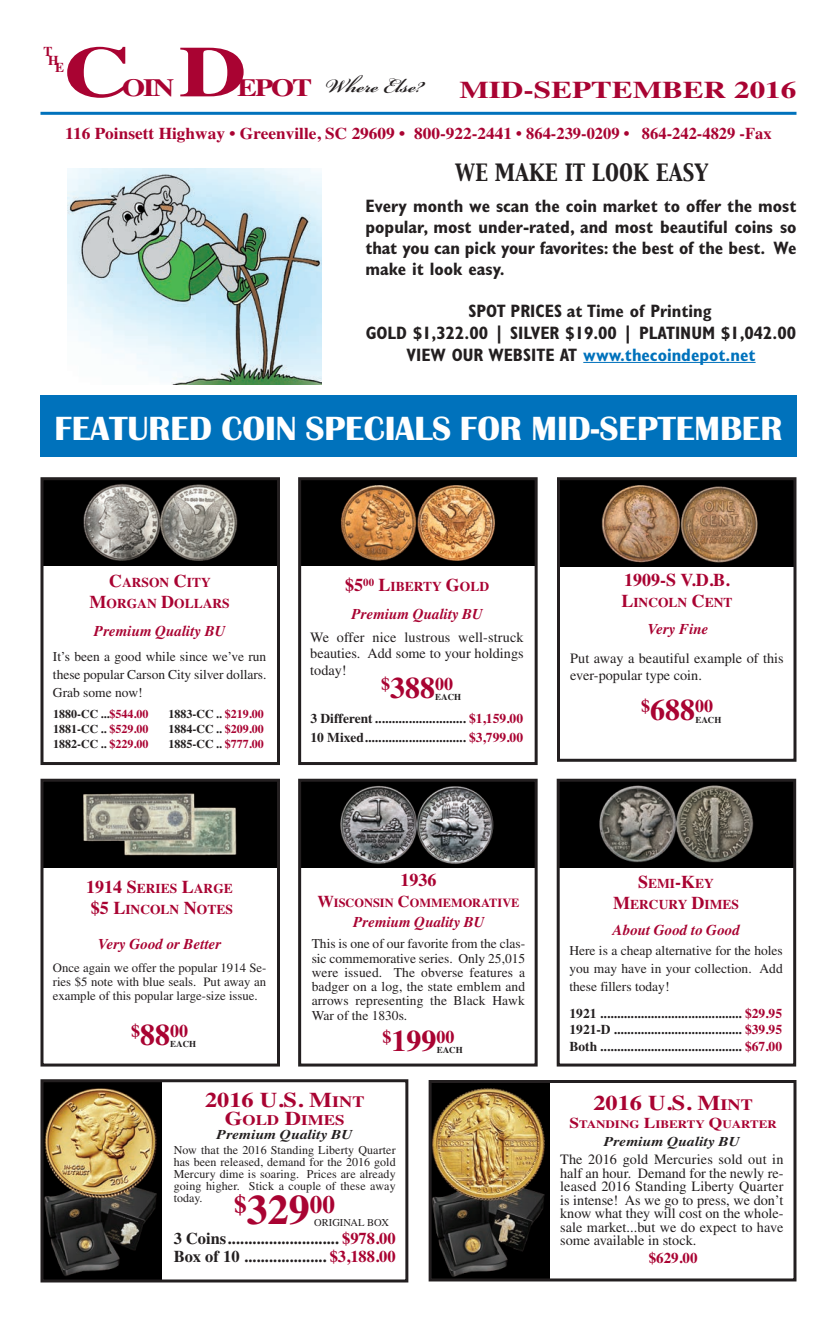
<style>
.page{position:relative;width:837px;height:1323px;background:#fff}
.page>*{position:absolute;margin:0;border:0;box-sizing:border-box;transform-origin:0 0}
.t1{font:700 72px "Times";color:#a90332;scale:1.3 1}
.t2{font:33px "Scotsdale";color:#fff}
.t3{font:700 30px "Bickham Script Std";color:#231f20}
.t4{font:700 25.2px "Times";color:#a90332}
.t5{font:700 24.75px "Times";letter-spacing:-.065em;color:#a90332;scale:1.2 1}
.t6{font:700 24px "Times";color:#a90332;scale:1.3 1}
.t7{font:700 21px "Times";color:#a90332;scale:1.16 1}
.t8{font:21px "Capitals";color:#231f20}
.t9{font:700 condensed 18px/21px "Gill Sans";color:#231f20;text-align:justify}
.t10{font:700 18px "Times";color:#a90332}
.t11{font:700 condensed 18px "Gill Sans";color:#0072bc}
.t12{font:700 16.5px "Times";color:#a90332;scale:1.05 1}
.t13{font:700 16.5px/18px "Times";color:#231f20}
.t14{font:italic 700 15px "Times";color:#a90332}
.t15{font:700 15px "Times";color:#a90332}
.t16{font:700 14.7px "Times";color:#a90332;scale:1.16 1}
.t17{font:14.25px/13.5px "Times";color:#231f20;text-align:justify}
.t18{font:13.5px/14.2px "Times";color:#231f20;text-align:justify}
.t19{font:700 13.5px/16.5px "Times";color:#231f20;text-align:justify}
.t20{font:700 13.5px/21px "Times";color:#a90332;text-align:center}
.t21{font:italic 700 13.5px "Times";color:#231f20;scale:1.15 1}
.t22{font:12.75px/14.2px "Times";color:#231f20;text-align:justify}
.t23{font:700 12.3px "Times";color:#a90332}
.t24{font:12px/12px "Times";letter-spacing:.01em;color:#231f20;text-align:justify}
.t25{font:700 12px/15px "Times";color:#231f20;text-align:justify}
.t26{font:700 11.25px "Times";color:#a90332;scale:1.16 1}
.t27{font:10.5px "Times";color:#231f20}
.t28{font:700 9px "Times";color:#231f20}
.s1{color:#231f20}
.s2{font-size:18px}
.s3{color:#a90332}
.s4{font-size:30px}
.s5{font-size:16.5px}
.s6{font-size:15.75px}
.s7{font-size:19.5px}
.s8{font-size:42px}
.s9{font-size:15px}
</style>
<div class="page">
<img style="left:44px;top:481px;width:232px;height:85px">
<div style="left:40px;top:477px;width:240px;height:288px;border:3px solid #231f20"></div>
<hr style="left:40px;top:112px;width:756px;height:3px;background:#0072bc">
<hr style="left:583px;top:362px;width:173px;height:1px;background:#0072bc">
<img style="left:68px;top:168px;width:253px;height:216px">
<div style="left:40px;top:395px;width:757px;height:62px;background:#0072bc"></div>
<img style="left:433px;top:1084px;width:116px;height:193px">
<div style="left:429px;top:1080px;width:367px;height:201px;border:3px solid #231f20"></div>
<img style="left:44px;top:1083px;width:117px;height:195px">
<div style="left:40px;top:1079px;width:368px;height:203px;border:3px solid #231f20"></div>
<img style="left:302px;top:783px;width:232px;height:84px">
<div style="left:298px;top:779px;width:240px;height:288px;border:3px solid #231f20"></div>
<img style="left:561px;top:481px;width:231px;height:86px">
<div style="left:557px;top:477px;width:239px;height:285px;border:3px solid #231f20"></div>
<img style="left:44px;top:783px;width:232px;height:84px">
<div style="left:40px;top:779px;width:240px;height:288px;border:3px solid #231f20"></div>
<img style="left:561px;top:783px;width:231px;height:84px">
<div style="left:557px;top:779px;width:239px;height:288px;border:3px solid #231f20"></div>
<img style="left:302px;top:481px;width:232px;height:85px">
<div style="left:298px;top:477px;width:240px;height:288px;border:3px solid #231f20"></div>
<p class="t20" style="left:44px;top:40px;width:11px">T</p>
<p class="t20" style="left:48px;top:49px;width:12px">H</p>
<p class="t20" style="left:55px;top:57px;width:11px">E</p>
<h1 class="t1" style="left:64px;top:29px;width:53px">C</h1>
<h1 class="t1" style="left:179px;top:29px;width:53px">D</h1>
<h3 class="t5" style="left:122px;top:73px;width:45px">OIN</h3>
<h3 class="t5" style="left:237px;top:73px;width:64px">EPOT</h3>
<h3 class="t3" style="left:325px;top:64px;width:100px">Where Else?</h3>
<h3 class="t6" style="left:459px;top:75px;width:261px">MID-SEPTEMBER 2016</h3>
<p class="t12" style="left:65px;top:124px;width:674px">116 Poinsett Highway • Greenville, SC 29609 • 800-922-2441 • 864-239-0209 • 864-242-4829 -Fax</p>
<h3 class="t8" style="left:455px;top:161px;width:255px">WE MAKE IT LOOK EASY</h3>
<h3 class="t9" style="left:365px;top:197px;width:433px">Every month we scan the coin market to offer the most popular, most under-rated, and most beautiful coins so that you can pick your favorites: the best of the best. We make it look easy.</h3>
<h3 class="t9" style="left:469px;top:302px;width:244px">SPOT PRICES at Time of Printing</h3>
<h3 class="t9" style="left:366px;top:324px;width:432px">GOLD $1,322.00 | SILVER $19.00 | PLATINUM $1,042.00</h3>
<h3 class="t11" style="left:406px;top:348px;width:351px"><span class="s1">VIEW OUR WEBSITE AT</span> www.thecoindepot.net</h3>
<h2 class="t2" style="left:55px;top:411px;width:729px">FEATURED COIN SPECIALS FOR MID-SEPTEMBER</h2>
<p class="t20" style="left:90px;top:572px;width:142px"><span class="s2">C</span>ARSON <span class="s2">C</span>ITY<br><span class="s2">M</span>ORGAN <span class="s2">D</span>OLLARS</p>
<p class="t14" style="left:94px;top:622px;width:133px">Premium Quality BU</p>
<p class="t18" style="left:53px;top:649px;width:215px;line-height:18px">It’s been a good while since we’ve run these popular Carson City silver dollars.<br>Grab some now!</p>
<p class="t25" style="left:53px;top:707px;width:97px">1880-CC ...<span class="s3">$544.00<br></span>1881-CC .. <span class="s3">$529.00<br></span>1882-CC .. <span class="s3">$229.00</span></p>
<p class="t25" style="left:169px;top:707px;width:97px">1883-CC .. <span class="s3">$219.00<br></span>1884-CC .. <span class="s3">$209.00<br></span>1885-CC .. <span class="s3">$777.00</span></p>
<p class="t20" style="left:345px;top:576px;width:145px"><span class="s2">$5</span><sup>00</sup> <span class="s2">L</span>IBERTY <span class="s2">G</span>OLD</p>
<p class="t14" style="left:351px;top:606px;width:133px">Premium Quality BU</p>
<p class="t17" style="left:310px;top:630px;width:215px;line-height:16.5px">We offer nice lustrous well-struck beauties. Add some to your holdings today!</p>
<h3 class="t10" style="left:381px;top:673px;width:74px">$<span class="s4">388</span>00</h3>
<p class="t28" style="left:435px;top:691px;width:28px">EACH</p>
<p class="t19" style="left:310px;top:709px;width:214px;line-height:19.5px">3 Different ........................... <span class="s3">$1,159.00<br></span>10 Mixed.............................. <span class="s3">$3,799.00</span></p>
<h3 class="t10" style="left:624px;top:569px;width:107px">1909-S V.D.B.</h3>
<p class="t20" style="left:621px;top:592px;width:113px"><span class="s2">L</span>INCOLN <span class="s2">C</span>ENT</p>
<p class="t14" style="left:648px;top:620px;width:62px">Very Fine</p>
<p class="t17" style="left:570px;top:652px;width:215px;line-height:16.5px">Put away a beautiful example of this ever-popular type coin.</p>
<h3 class="t10" style="left:641px;top:696px;width:73px">$<span class="s4">688</span>00</h3>
<p class="t28" style="left:695px;top:715px;width:28px">EACH</p>
<p class="t20" style="left:86px;top:878px;width:148px"><span class="s2">1914 S</span>ERIES <span class="s2">L</span>ARGE <span class="s2">$5 L</span>INCOLN <span class="s2">N</span>OTES</p>
<p class="t14" style="left:98px;top:935px;width:124px">Very Good or Better</p>
<p class="t22" style="left:53px;top:961px;width:215px">Once again we offer the popular 1914 Se&shy;ries $5 note with blue seals. Put away an example of this popular large-size issue.</p>
<h3 class="t10" style="left:131px;top:1020px;width:58px">$<span class="s4">88</span>00</h3>
<p class="t28" style="left:170px;top:1038px;width:28px">EACH</p>
<h3 class="t10" style="left:400px;top:869px;width:37px">1936</h3>
<p class="t23" style="left:317px;top:895px;width:204px"><span class="s5">W</span>ISCONSIN <span class="s5">C</span>OMMEMORATIVE</p>
<p class="t14" style="left:353px;top:913px;width:133px">Premium Quality BU</p>
<p class="t18" style="left:312px;top:938px;width:215px">This is one of our favorite from the clas&shy;sic commemorative series. Only 25,015 were issued. The obverse features a badger on a log, the state emblem and arrows representing the Black Hawk War of the 1830s.</p>
<h3 class="t10" style="left:382px;top:1027px;width:73px">$<span class="s4">199</span>00</h3>
<p class="t28" style="left:437px;top:1045px;width:28px">EACH</p>
<h3 class="t7" style="left:205px;top:1087px;width:139px">2016 U.S. M<span class="s6">INT</span></h3>
<p class="t16" style="left:225px;top:1111px;width:105px"><span class="s7">G</span>OLD <span class="s7">D</span>IMES</p>
<p class="t21" style="left:217px;top:1126px;width:120px">Premium Quality BU</p>
<p class="t24" style="left:174px;top:1145px;width:223px">Now that the 2016 Standing Liberty Quarter has been released, demand for the 2016 gold Mercury dime is soaring. Prices are already going higher. Stick a couple of these away today.</p>
<h3 class="t4" style="left:234px;top:1189px;width:102px">$<span class="s8">329</span>00</h3>
<p class="t13" style="left:174px;top:1230px;width:224px">3 Coins........................... <span class="s3">$978.00<br></span>Box of 10 .................... <span class="s3">$3,188.00</span></p>
<p class="t27" style="left:314px;top:1219px;width:76px">ORIGINAL BOX</p>
<p class="t20" style="left:613px;top:873px;width:127px"><span class="s2">S</span>EMI<span class="s2">-K</span>EY<br><span class="s2">M</span>ERCURY <span class="s2">D</span>IMES</p>
<p class="t14" style="left:613px;top:921px;width:129px">About Good to Good</p>
<p class="t18" style="left:569px;top:943px;width:215px;line-height:18px">Here is a cheap alternative for the holes you may have in your collection. Add these fillers today!</p>
<p class="t19" style="left:570px;top:1005px;width:214px">1921 .......................................... <span class="s3">$29.95<br></span>1921-D ...................................... <span class="s3">$39.95<br></span>Both .......................................... <span class="s3">$67.00</span></p>
<h3 class="t7" style="left:593px;top:1090px;width:139px">2016 U.S. M<span class="s6">INT</span></h3>
<p class="t26" style="left:569px;top:1117px;width:180px"><span class="s9">S</span>TANDING <span class="s9">L</span>IBERTY <span class="s9">Q</span>UARTER</p>
<p class="t17" style="left:560px;top:1154px;width:225px">The 2016 gold Mercuries sold out in half an hour. Demand for the newly re&shy;leased 2016 Standing Liberty Quarter is intense! As we go to press, we don’t know what they will cost on the whole&shy;sale market...but we do expect to have some available in stock.</p>
<p class="t21" style="left:604px;top:1133px;width:120px">Premium Quality BU</p>
<p class="t15" style="left:649px;top:1249px;width:50px">$629.00</p>
</div>
